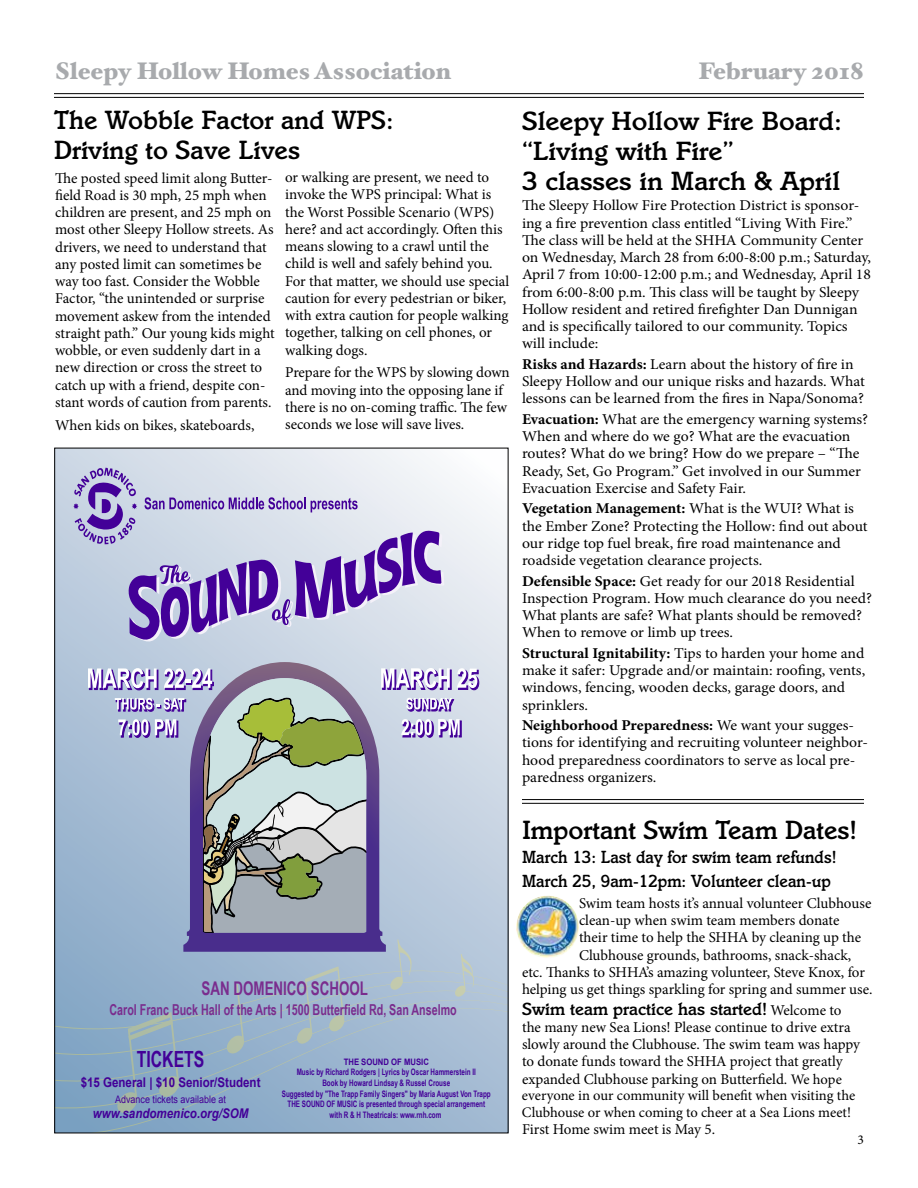
<style>
.page{position:relative;width:918px;height:1188px;background:#fff}
.page>*{position:absolute;margin:0;border:0;box-sizing:border-box;transform-origin:0 0}
.t1{font:500 27px/30px "Italia";color:#000}
.t2{font:500 27px/30px "Italia";color:#000;scale:1.04 1}
.t3{font:900 24px "Hoefler Text";color:#a8aaad}
.t4{font:700 22.2px "Arial Narrow";color:#430098;scale:.87 1}
.t5{font:700 18.9px "Arial Narrow";color:#7a2d8e;scale:.87 1}
.t6{font:500 18px/24.3px "Italia";color:#000;scale:.95 1}
.t7{font:500 18px "Italia";color:#000}
.t8{font:15px/17.2px "Minion Pro";letter-spacing:-.005em;color:#000;scale:1.04 1}
.t9{font:15px/17.2px "Minion Pro";letter-spacing:-.005em;color:#000}
.t10{font:700 15px "Arial Narrow";color:#7a2d8e;scale:.87 1}
.t11{font:14.55px/16.5px "Minion Pro";color:#000}
.t12{font:13.5px "Minion Pro";color:#000}
.t13{font:700 13.35px "Arial";color:#430098;scale:.87 1}
.t14{font:italic 700 13.35px "Arial";color:#430098;scale:.87 1}
.t15{font:10.35px "Arial";color:#430098;scale:.87 1}
.t16{font:700 8.85px/10.6px "Arial Narrow";color:#430098;text-align:center;scale:.87 1}
.t17{font:700 8.85px "Arial";color:#430098;scale:.87 1}
.s1{font-weight:700}
.s2{font-family:"Minion Pro";font-weight:400;font-size:15px}
.s3{font-size:14.55px}
</style>
<div class="page">
<hr style="left:54px;top:93px;width:810px;height:1px;background:#000">
<hr style="left:54px;top:97px;width:810px;height:1px;background:#000">
<hr style="left:522px;top:799px;width:342px;height:1px;background:#000">
<hr style="left:522px;top:803px;width:342px;height:1px;background:#000">
<svg style="left:56px;top:450px;width:450px;height:216px"></svg>
<svg style="left:56px;top:1113px;width:450px;height:18px;background:#8dacc8"></svg>
<svg style="left:56px;top:666px;width:450px;height:447px;background:#a1b1c1"></svg>
<svg style="left:73px;top:468px;width:372px;height:174px;background:#b9b2d9"></svg>
<img style="left:516px;top:896px;width:63px;height:62px;border-radius:31px">
<h2 class="t3" style="left:54px;top:57px;width:398px">Sleepy Hollow Homes Association</h2>
<h2 class="t3" style="left:698px;top:57px;width:167px">February 2018</h2>
<h1 class="t1" style="left:54px;top:105px;width:341px">The Wobble Factor and WPS:<br>Driving to Save Lives</h1>
<p class="t9" style="left:285px;top:169px;width:226px">or walking are present, we need to invoke the WPS principal: What is the Worst Possible Scenario (WPS) here? and act accordingly. Often this means slowing to a crawl until the child is well and safely behind you.<br>For that matter, we should use special caution for every pedestrian or biker, with extra caution for people walking together, talking on cell phones, or walking dogs.</p>
<p class="t9" style="left:285px;top:364px;width:226px">Prepare for the WPS by slowing down and moving into the opposing lane if there is no on-coming traffic. The few seconds we lose will save lives.</p>
<p class="t9" style="left:55px;top:169px;width:221px">The posted speed limit along Butter&shy;field Road is 30 mph, 25 mph when children are present, and 25 mph on most other Sleepy Hollow streets. As drivers, we need to understand that any posted limit can sometimes be way too fast. Consider the Wobble Factor, “the unintended or surprise movement askew from the intended straight path.” Our young kids might wobble, or even suddenly dart in a new direction or cross the street to catch up with a friend, despite con&shy;stant words of caution from parents.</p>
<p class="t9" style="left:55px;top:416px;width:201px">When kids on bikes, skateboards,</p>
<h1 class="t2" style="left:522px;top:106px;width:309px">Sleepy Hollow Fire Board: “Living with Fire”<br>3 classes in March &amp; April</h1>
<p class="t8" style="left:522px;top:197px;width:337px">The Sleepy Hollow Fire Protection District is sponsor&shy;ing a fire prevention class entitled “Living With Fire.” The class will be held at the SHHA Community Center on Wednesday, March 28 from 6:00-8:00 p.m.; Saturday, April 7 from 10:00-12:00 p.m.; and Wednesday, April 18 from 6:00-8:00 p.m. This class will be taught by Sleepy Hollow resident and retired firefighter Dan Dunnigan and is specifically tailored to our community. Topics will include:</p>
<p class="t8" style="left:522px;top:356px;width:331px"><span class="s1">Risks and Hazards:</span> Learn about the history of fire in<br>Sleepy Hollow and our unique risks and hazards. What lessons can be learned from the fires in Napa/Sonoma?</p>
<p class="t8" style="left:522px;top:411px;width:334px"><span class="s1">Evacuation:</span> What are the emergency warning systems?<br>When and where do we go? What are the evacuation routes? What do we bring? How do we prepare – “The Ready, Set, Go Program.” Get involved in our Summer Evacuation Exercise and Safety Fair.</p>
<p class="t8" style="left:522px;top:500px;width:334px"><span class="s1">Vegetation Management:</span> What is the WUI? What is the Ember Zone? Protecting the Hollow: find out about our ridge top fuel break, fire road maintenance and roadside vegetation clearance projects.</p>
<p class="t8" style="left:522px;top:572px;width:338px"><span class="s1">Defensible Space:</span> Get ready for our 2018 Residential Inspection Program. How much clearance do you need?<br>What plants are safe? What plants should be removed?<br>When to remove or limb up trees.</p>
<p class="t8" style="left:522px;top:645px;width:332px"><span class="s1">Structural Ignitability:</span> Tips to harden your home and make it safer: Upgrade and/or maintain: roofing, vents, windows, fencing, wooden decks, garage doors, and sprinklers.</p>
<p class="t8" style="left:522px;top:717px;width:334px"><span class="s1">Neighborhood Preparedness:</span> We want your sugges&shy;tions for identifying and recruiting volunteer neighbor&shy;hood preparedness coordinators to serve as local pre&shy;paredness organizers.</p>
<p class="t5" style="left:202px;top:974px;width:193px">SAN DOMENICO SCHOOL</p>
<p class="t10" style="left:110px;top:999px;width:401px">Carol Franc Buck Hall of the Arts | 1500 Butterfield Rd, San Anselmo</p>
<p class="t17" style="left:344px;top:1056px;width:99px">THE SOUND OF MUSIC</p>
<p class="t16" style="left:282px;top:1067px;width:242px">Music by Richard Rodgers | Lyrics by Oscar Hammerstein II<br>Book by Howard Lindsay &amp; Russel Crouse<br>Suggested by "The Trapp Family Singers" by Maria August Von Trapp THE SOUND OF MUSIC is presented through special arrangement with R &amp; H Theatricals: www.rnh.com</p>
<h3 class="t4" style="left:137px;top:1043px;width:79px">TICKETS</h3>
<p class="t13" style="left:81px;top:1074px;width:208px">$15 General | $10 Senior/Student</p>
<p class="t15" style="left:115px;top:1092px;width:129px">Advance tickets available at</p>
<p class="t14" style="left:93px;top:1105px;width:180px">www.sandomenico.org/SOM</p>
<h1 class="t1" style="left:522px;top:815px;width:337px">Important Swim Team Dates!</h1>
<p class="t6" style="left:522px;top:845px;width:333px">March 13: Last day for swim team refunds!<br>March 25, 9am-12pm: Volunteer clean-up</p>
<p class="t9" style="left:579px;top:895px;width:294px">Swim team hosts it’s annual volunteer Clubhouse</p>
<p class="t9" style="left:579px;top:912px;width:262px">clean-up when swim team members donate</p>
<p class="t9" style="left:579px;top:929px;width:284px">their time to help the SHHA by cleaning up the</p>
<p class="t9" style="left:579px;top:946px;width:274px">Clubhouse grounds, bathrooms, snack-shack,</p>
<p class="t9" style="left:522px;top:964px;width:345px">etc. Thanks to SHHA’s amazing volunteer, Steve Knox, for</p>
<p class="t9" style="left:522px;top:981px;width:352px">helping us get things sparkling for spring and summer use.</p>
<p class="t7" style="left:522px;top:998px;width:321px">Swim team practice has started! <span class="s2">Welcome to</span></p>
<p class="t9" style="left:522px;top:1019px;width:339px">the many new Sea Lions! Please continue to drive extra slowly around the Clubhouse. The swim team was happy to donate funds toward the SHHA project that greatly expanded Clubhouse parking on Butterfield. <span class="s3">We hope</span></p>
<p class="t11" style="left:522px;top:1087px;width:335px">everyone in our community will benefit when visiting the<br>Clubhouse or when coming to cheer at a Sea Lions meet!</p>
<p class="t9" style="left:522px;top:1121px;width:195px">First Home swim meet is May 5.</p>
<p class="t12" style="left:858px;top:1130px;width:8px">3</p>
</div>
